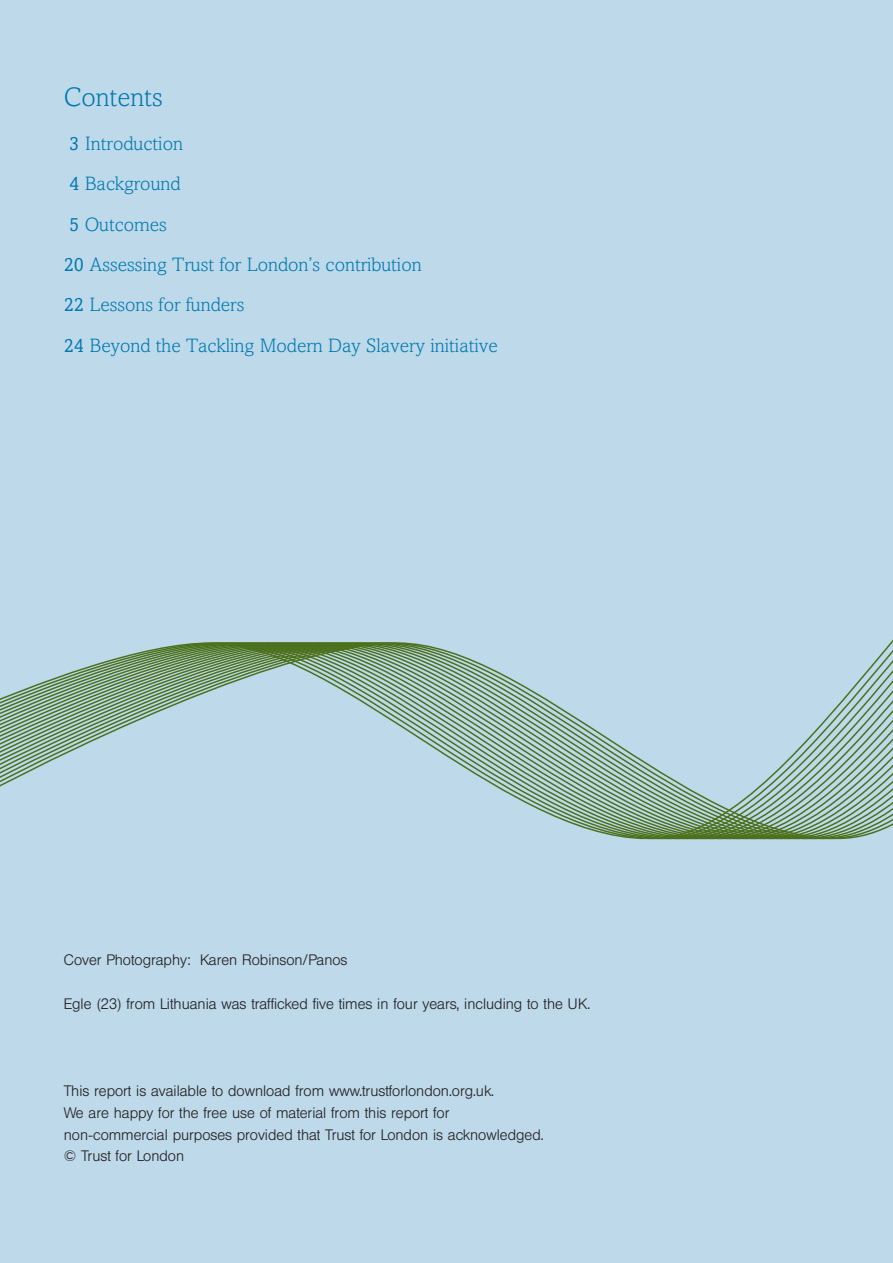
<style>
.page{position:relative;width:893px;height:1263px;background:#bdd9ea}
.page>*{position:absolute;margin:0;border:0;box-sizing:border-box;transform-origin:0 0}
.t1{font:300 27px "Amasis";color:#0078ae}
.t2{font:300 19.5px/40.3px "Amasis";color:#0078ae}
.t3{font:300 15px/21.8px "Helvetica BQ";color:#231f20}
.s1{font-weight:400}
</style>
<div class="page">
<svg style="left:0;top:639px;width:893px;height:201px"></svg>
<h1 class="t1" style="left:64px;top:81px;width:100px">Contents</h1>
<h2 class="t2" style="left:64px;top:123px;width:435px"><span class="s1">3</span> Introduction<br><span class="s1">4</span> Background<br><span class="s1">5</span> Outcomes<br><span class="s1">20</span> Assessing Trust for London’s contribution<br><span class="s1">22</span> Lessons for funders<br><span class="s1">24</span> Beyond the Tackling Modern Day Slavery initiative</h2>
<p class="t3" style="left:64px;top:949px;width:285px">Cover Photography: Karen Robinson/Panos</p>
<p class="t3" style="left:64px;top:992px;width:528px">Egle (23) from Lithuania was trafficked five times in four years, including to the UK.</p>
<p class="t3" style="left:64px;top:1080px;width:481px">This report is available to download from www.trustforlondon.org.uk.<br>We are happy for the free use of material from this report for non-commercial purposes provided that Trust for London is acknowledged. © Trust for London</p>
</div>
